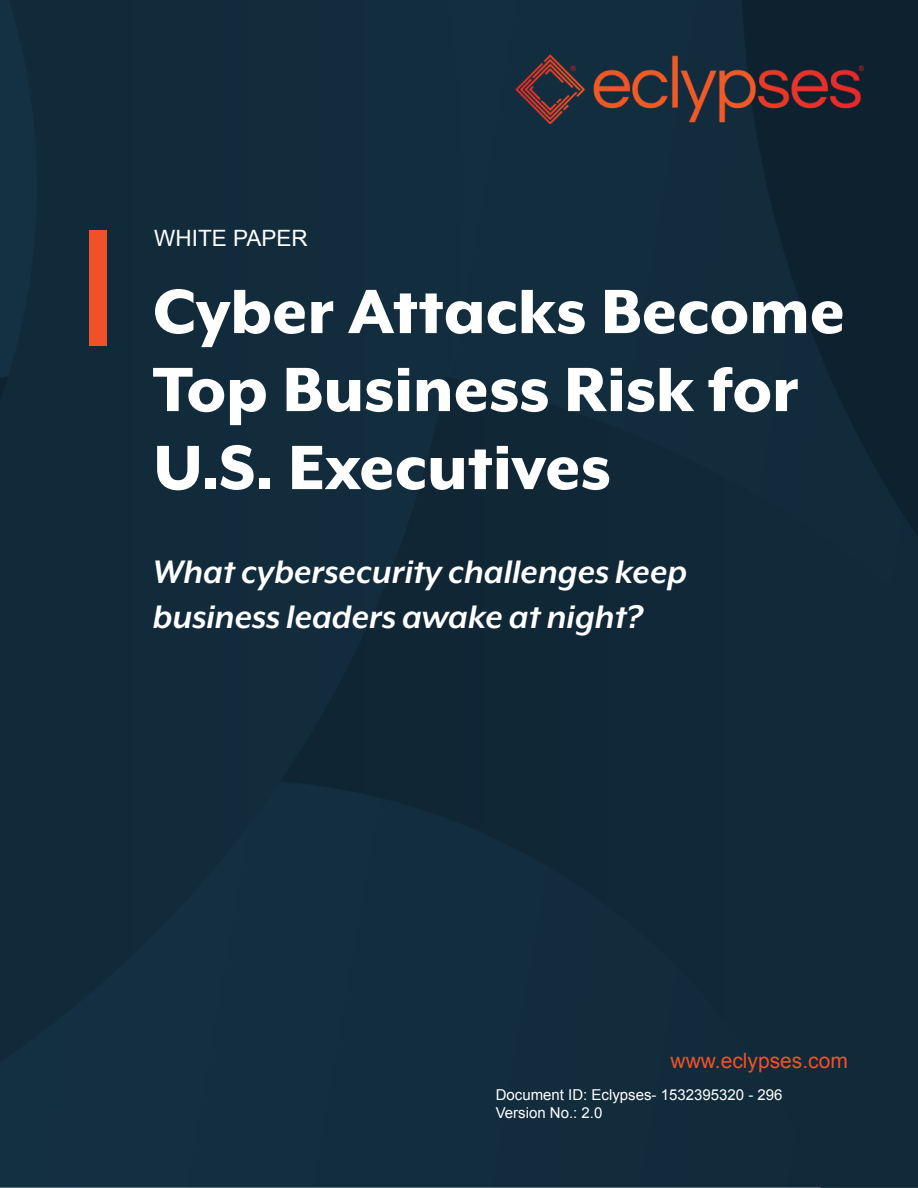
<style>
.page{position:relative;width:918px;height:1188px;background:#112b3b}
.page>*{position:absolute;margin:0;border:0;box-sizing:border-box;transform-origin:0 0}
.t1{font:800 72px/78px "Mr Eaves XL Mod OT";color:#fff}
.t2{font:italic 700 37.5px "Mr Eaves XL Mod OT";color:#fff}
.t3{font:22.5px "Arial";color:#fff}
.t4{font:21px "Arial";color:#f15128}
.t5{font:15px "Arial";color:#fff}
</style>
<div class="page">
<div style="left:90px;top:230px;width:17px;height:116px;background:#f15128"></div>
<img style="left:515px;top:54px;width:349px;height:70px">
<p class="t3" style="left:154px;top:224px;width:155px">WHITE PAPER</p>
<p class="t1" style="left:153px;top:272px;width:694px">Cyber Attacks Become<br>Top Business Risk for<br>U.S. Executives</p>
<p class="t2" style="left:153px;top:552px;width:536px">What cybersecurity challenges keep</p>
<p class="t2" style="left:153px;top:597px;width:491px">business leaders awake at night?</p>
<p class="t4" style="left:671px;top:1047px;width:179px">www.eclypses.com</p>
<p class="t5" style="left:496px;top:1084px;width:288px">Document ID: Eclypses- 1532395320 - 296</p>
<p class="t5" style="left:496px;top:1102px;width:108px">Version No.: 2.0</p>
</div>
